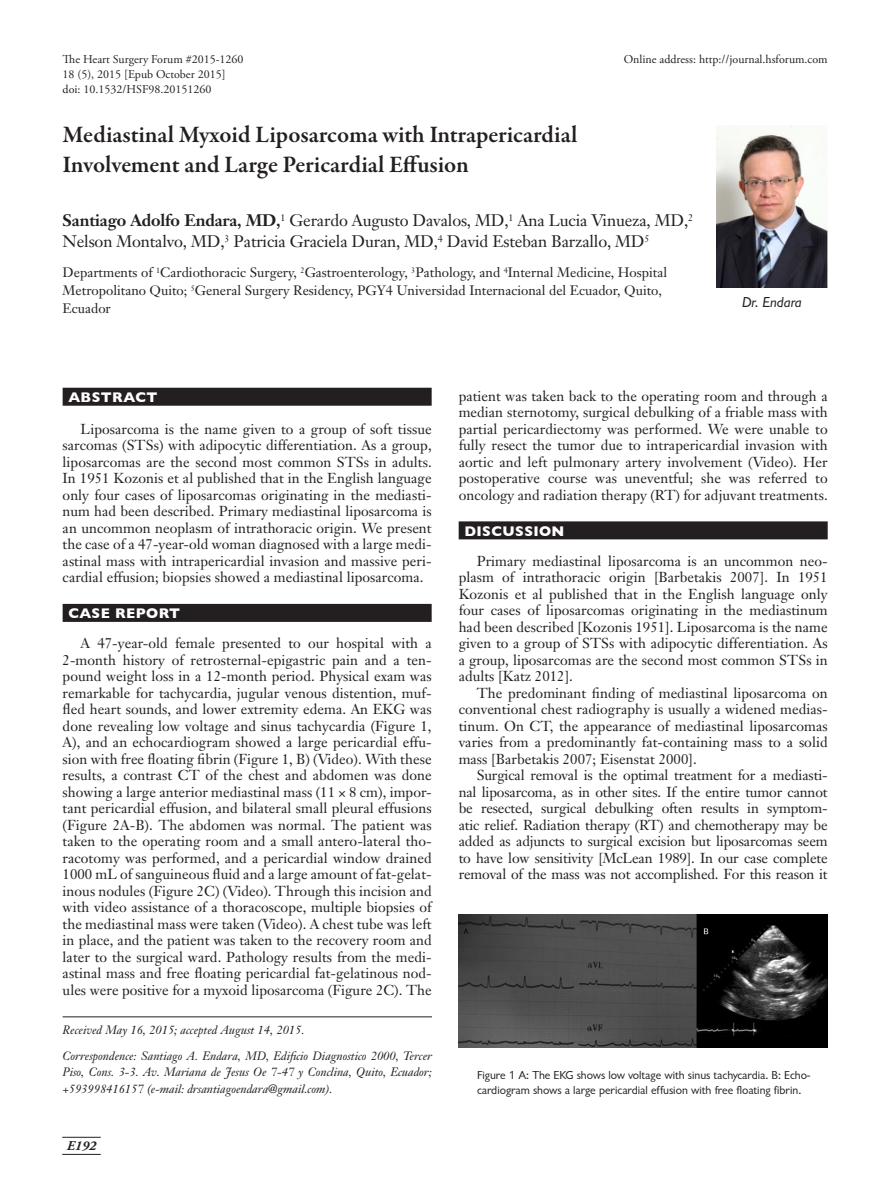
<style>
.page{position:relative;width:891px;height:1188px;background:#fff}
.page>*{position:absolute;margin:0;border:0;box-sizing:border-box;transform-origin:0 0}
.t1{font:600 24px/30px "Garamond Premr Pro";color:#231f20}
.Authors{font:16.5px/21px "Janson Text";letter-spacing:-.01em;color:#231f20}
.Author_Picture_Capti{font:15px "Classical Sans Reg Ita DTC";color:#231f20}
.Body_Text{font:14.25px/16.5px "Janson Text";letter-spacing:.005em;color:#231f20;text-align:justify}
.t2{font:700 14.25px "Gill Sans";letter-spacing:.03em;color:#fff}
.Affiliation{font:13.5px/18px "Janson Text";color:#231f20}
.Page_Numbers{font:italic 700 13.5px "Adobe Garamond Pro";color:#231f20}
.Correspondence{font:italic 12px/16.8px "Janson Text";color:#231f20;text-align:justify}
.Doi{font:12px "Adobe Garamond Pro";color:#231f20}
.Figure_Legend{font:12px/15px "Classical Sans Regular DTC";color:#231f20}
.Correspondence_First{font:italic 12px "Janson Text";letter-spacing:.005em;color:#231f20}
.s1{font-weight:700}
</style>
<div class="page">
<hr style="left:62px;top:1137px;width:39px;height:1px;background:#231f20">
<hr style="left:62px;top:1154px;width:39px;height:1px;background:#231f20">
<div style="left:63px;top:388px;width:369px;height:18px;background:#231f20"></div>
<div style="left:63px;top:604px;width:369px;height:18px;background:#231f20"></div>
<div style="left:459px;top:521px;width:369px;height:18px;background:#231f20"></div>
<img style="left:716px;top:125px;width:112px;height:163px">
<hr style="left:63px;top:1016px;width:369px;height:1px;background:#231f20">
<img style="left:459px;top:915px;width:369px;height:132px">
<p class="Doi" style="left:63px;top:52px;width:182px">The Heart Surgery Forum #2015-1260</p>
<p class="Doi" style="left:63px;top:67px;width:164px">18 (5), 2015 [Epub October 2015]</p>
<p class="Doi" style="left:63px;top:82px;width:150px">doi: 10.1532/HSF98.20151260</p>
<p class="t1" style="left:63px;top:120px;width:516px">Mediastinal Myxoid Liposarcoma with Intrapericardial<br>Involvement and Large Pericardial Effusion</p>
<p class="Authors" style="left:63px;top:210px;width:632px"><span class="s1">Santiago Adolfo Endara, MD,</span><sup>1</sup> Gerardo Augusto Davalos, MD,<sup>1</sup> Ana Lucia Vinueza, MD,<sup>2<br></sup>Nelson Montalvo, MD,<sup>3</sup> Patricia Graciela Duran, MD,<sup>4</sup> David Esteban Barzallo, MD<sup>5</sup></p>
<p class="Affiliation" style="left:63px;top:264px;width:606px">Departments of <sup>1</sup>Cardiothoracic Surgery, <sup>2</sup>Gastroenterology, <sup>3</sup>Pathology, and <sup>4</sup>Internal Medicine, Hospital<br>Metropolitano Quito; <sup>5</sup>General Surgery Residency, PGY4 Universidad Internacional del Ecuador, Quito,<br>Ecuador</p>
<p class="Doi" style="left:624px;top:52px;width:205px">Online address: http://journal.hsforum.com</p>
<p class="Author_Picture_Capti" style="left:742px;top:294px;width:61px">Dr. Endara</p>
<h1 class="t2" style="left:68px;top:386px;width:91px">ABSTRACT</h1>
<p class="Body_Text" style="left:63px;top:420px;width:371px;text-indent:18px">Liposarcoma is the name given to a group of soft tissue sarcomas (STSs) with adipocytic differentiation. As a group, liposarcomas are the second most common STSs in adults.<br>In 1951 Kozonis et al published that in the English language only four cases of liposarcomas originating in the mediasti&shy;num had been described. Primary mediastinal liposarcoma is an uncommon neoplasm of intrathoracic origin. We present the case of a 47-year-old woman diagnosed with a large medi&shy;astinal mass with intrapericardial invasion and massive peri&shy;cardial effusion; biopsies showed a mediastinal liposarcoma.</p>
<h1 class="t2" style="left:68px;top:602px;width:113px">CASE REPORT</h1>
<p class="Body_Text" style="left:63px;top:635px;width:371px;text-indent:18px">A 47-year-old female presented to our hospital with a 2-month history of retrosternal-epigastric pain and a ten&shy;pound weight loss in a 12-month period. Physical exam was remarkable for tachycardia, jugular venous distention, muf&shy;fled heart sounds, and lower extremity edema. An EKG was done revealing low voltage and sinus tachycardia (Figure 1, A), and an echocardiogram showed a large pericardial effu&shy;sion with free floating fibrin (Figure 1, B) (Video). With these results, a contrast CT of the chest and abdomen was done showing a large anterior mediastinal mass (11 × 8 cm), impor&shy;tant pericardial effusion, and bilateral small pleural effusions (Figure 2A-B). The abdomen was normal. The patient was taken to the operating room and a small antero-lateral tho&shy;racotomy was performed, and a pericardial window drained 1000 mL of sanguineous fluid and a large amount of fat-gelat&shy;inous nodules (Figure 2C) (Video). Through this incision and with video assistance of a thoracoscope, multiple biopsies of the mediastinal mass were taken (Video). A chest tube was left in place, and the patient was taken to the recovery room and later to the surgical ward. Pathology results from the medi&shy;astinal mass and free floating pericardial fat-gelatinous nod&shy;ules were positive for a myxoid liposarcoma (Figure 2C). The</p>
<p class="Correspondence_First" style="left:63px;top:1022px;width:243px">Received May 16, 2015; accepted August 14, 2015.</p>
<p class="Correspondence" style="left:63px;top:1047px;width:371px">Correspondence: Santiago A. Endara, MD, Edificio Diagnostico 2000, Tercer Piso, Cons. 3-3. Av. Mariana de Jesus Oe 7-47 y Conclina, Quito, Ecuador; +593998416157 (e-mail: drsantiagoendara@gmail.com).</p>
<p class="Page_Numbers" style="left:67px;top:1138px;width:31px">E192</p>
<p class="Body_Text" style="left:459px;top:387px;width:371px">patient was taken back to the operating room and through a median sternotomy, surgical debulking of a friable mass with partial pericardiectomy was performed. We were unable to fully resect the tumor due to intrapericardial invasion with aortic and left pulmonary artery involvement (Video). Her postoperative course was uneventful; she was referred to oncology and radiation therapy (RT) for adjuvant treatments.</p>
<h1 class="t2" style="left:464px;top:519px;width:102px">DISCUSSION</h1>
<p class="Body_Text" style="left:459px;top:552px;width:371px;text-indent:18px">Primary mediastinal liposarcoma is an uncommon neo&shy;plasm of intrathoracic origin [Barbetakis 2007]. In 1951<br>Kozonis et al published that in the English language only four cases of liposarcomas originating in the mediastinum had been described [Kozonis 1951]. Liposarcoma is the name given to a group of STSs with adipocytic differentiation. As a group, liposarcomas are the second most common STSs in adults [Katz 2012].</p>
<p class="Body_Text" style="left:459px;top:684px;width:371px;text-indent:18px">The predominant finding of mediastinal liposarcoma on conventional chest radiography is usually a widened medias&shy;tinum. On CT, the appearance of mediastinal liposarcomas varies from a predominantly fat-containing mass to a solid mass [Barbetakis 2007; Eisenstat 2000].</p>
<p class="Body_Text" style="left:459px;top:767px;width:371px;text-indent:18px">Surgical removal is the optimal treatment for a mediasti&shy;nal liposarcoma, as in other sites. If the entire tumor cannot be resected, surgical debulking often results in symptom&shy;atic relief. Radiation therapy (RT) and chemotherapy may be added as adjuncts to surgical excision but liposarcomas seem to have low sensitivity [McLean 1989]. In our case complete removal of the mass was not accomplished. For this reason it</p>
<p class="Figure_Legend" style="left:477px;top:1068px;width:335px">Figure 1 A: The EKG shows low voltage with sinus tachycardia. B: Echo&shy;cardiogram shows a large pericardial effusion with free floating fibrin.</p>
</div>
